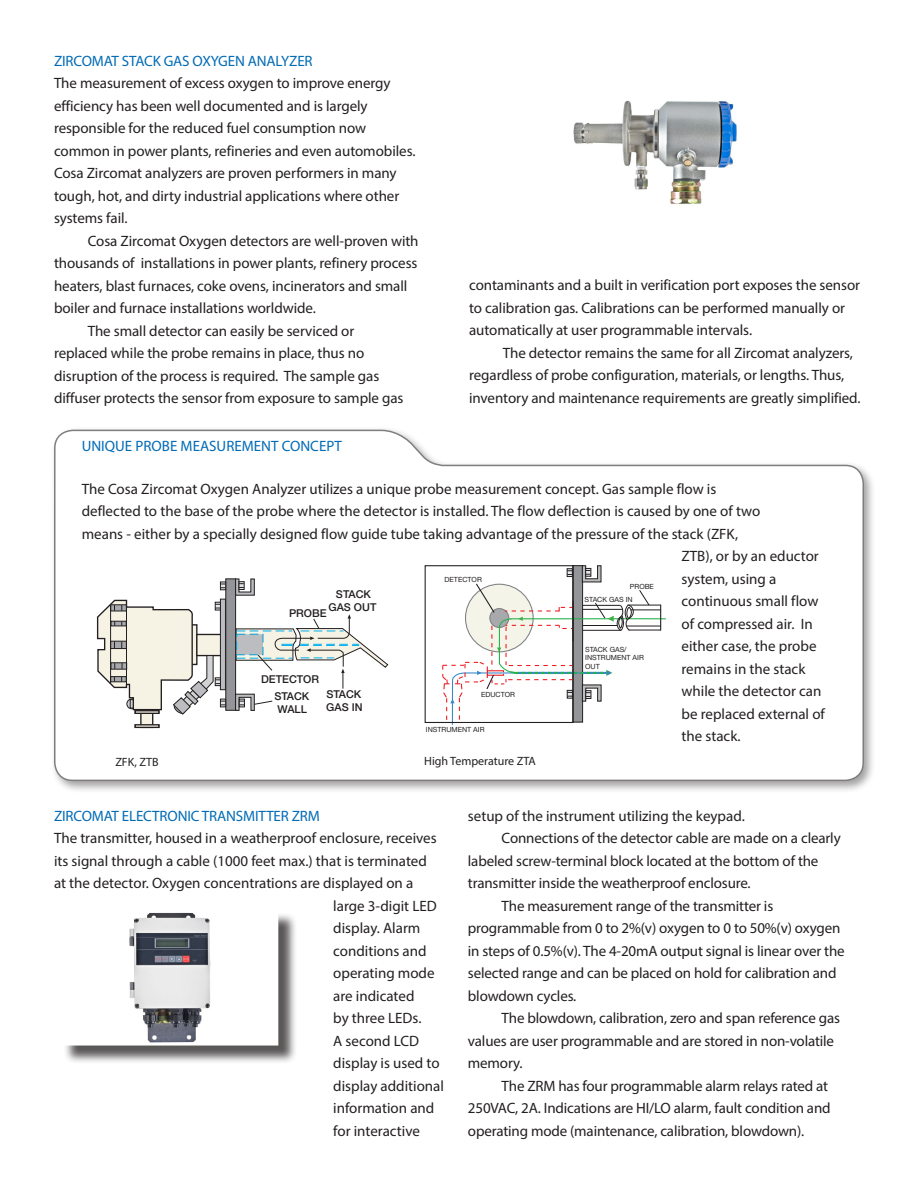
<style>
.page{position:relative;width:918px;height:1188px;background:#fff}
.page>*{position:absolute;margin:0;border:0;box-sizing:border-box;transform-origin:0 0}
.t1{font:15px/22.5px "Myriad Pro";letter-spacing:-.005em;color:#231f20}
.t2{font:15px "Myriad Pro";letter-spacing:-.01em;color:#006bb6}
.t3{font:12px "Myriad Pro";color:#231f20}
.t4{font:500 10.8px/13px "Helvetica Neue";color:#231f20}
.t5{font:7.05px/8.6px "Helvetica Neue";color:#231f20}
</style>
<div class="page">
<div style="left:50px;top:426px;width:826px;height:367px;background:#231f20;opacity:.75"></div>
<svg style="left:53px;top:429px;width:812px;height:353px"></svg>
<div style="left:64px;top:912px;width:233px;height:152px;background:#231f20;opacity:.75"></div>
<img style="left:64px;top:912px;width:214px;height:134px">
<hr style="left:510px;top:618px;width:156px;height:1px;background:#23b24b">
<hr style="left:452px;top:680px;width:1px;height:45px;background:#3b88c8">
<div style="left:425px;top:565px;width:149px;height:158px;border:1px solid #231f20"></div>
<hr style="left:626px;top:626px;width:35px;height:1px;background:#231f20">
<hr style="left:631px;top:610px;width:30px;height:1px;background:#231f20">
<hr style="left:628px;top:630px;width:33px;height:1px;background:#231f20">
<hr style="left:628px;top:605px;width:33px;height:1px;background:#231f20">
<svg style="left:660px;top:605px;width:1px;height:25px"></svg>
<svg style="left:441px;top:565px;width:209px;height:156px"></svg>
<div style="left:140px;top:708px;width:13px;height:20px;background:#f6f3e5;border:1px solid #231f20"></div>
<svg style="left:134px;top:724px;width:26px;height:4px"></svg>
<div style="left:220px;top:599px;width:6px;height:91px;background:#2a2728"></div>
<div style="left:226px;top:579px;width:10px;height:132px;background:#939598"></div>
<svg style="left:220px;top:582px;width:6px;height:8px"></svg>
<svg style="left:220px;top:584px;width:5px;height:4px"></svg>
<svg style="left:96px;top:599px;width:129px;height:116px"></svg>
<svg style="left:235px;top:579px;width:20px;height:16px"></svg>
<svg style="left:235px;top:614px;width:154px;height:97px"></svg>
<div style="left:236px;top:634px;width:27px;height:21px;background:#bcbdc0;border:1px dashed #009fda"></div>
<img style="left:573px;top:100px;width:164px;height:104px">
<p class="t2" style="left:54px;top:51px;width:260px">ZIRCOMAT STACK GAS OXYGEN ANALYZER</p>
<p class="t1" style="left:54px;top:72px;width:363px">The measurement of excess oxygen to improve energy efficiency has been well documented and is largely responsible for the reduced fuel consumption now common in power plants, refineries and even automobiles.<br>Cosa Zircomat analyzers are proven performers in many tough, hot, and dirty industrial applications where other systems fail.</p>
<p class="t1" style="left:54px;top:229px;width:366px;text-indent:34px">Cosa Zircomat Oxygen detectors are well-proven with thousands of installations in power plants, refinery process heaters, blast furnaces, coke ovens, incinerators and small boiler and furnace installations worldwide.</p>
<p class="t1" style="left:54px;top:319px;width:351px;text-indent:34px">The small detector can easily be serviced or replaced while the probe remains in place, thus no disruption of the process is required. The sample gas diffuser protects the sensor from exposure to sample gas</p>
<p class="t1" style="left:469px;top:274px;width:392px">contaminants and a built in verification port exposes the sensor to calibration gas. Calibrations can be performed manually or automatically at user programmable intervals.</p>
<p class="t1" style="left:469px;top:341px;width:393px;text-indent:34px">The detector remains the same for all Zircomat analyzers, regardless of probe configuration, materials, or lengths. Thus, inventory and maintenance requirements are greatly simplified.</p>
<p class="t2" style="left:82px;top:436px;width:262px">UNIQUE PROBE MEASUREMENT CONCEPT</p>
<p class="t1" style="left:82px;top:477px;width:636px">The Cosa Zircomat Oxygen Analyzer utilizes a unique probe measurement concept. Gas sample flow is</p>
<p class="t1" style="left:82px;top:499px;width:680px">deflected to the base of the probe where the detector is installed. The flow deflection is caused by one of two</p>
<p class="t1" style="left:82px;top:522px;width:658px">means - either by a specially designed flow guide tube taking advantage of the pressure of the stack (ZFK,</p>
<p class="t1" style="left:682px;top:544px;width:139px">ZTB), or by an eductor</p>
<p class="t1" style="left:682px;top:567px;width:96px">system, using a</p>
<p class="t1" style="left:682px;top:589px;width:138px">continuous small flow</p>
<p class="t1" style="left:682px;top:612px;width:133px">of compressed air. In</p>
<p class="t1" style="left:682px;top:634px;width:136px">either case, the probe</p>
<p class="t1" style="left:682px;top:657px;width:125px">remains in the stack</p>
<p class="t1" style="left:682px;top:679px;width:141px">while the detector can</p>
<p class="t1" style="left:682px;top:702px;width:145px">be replaced external of</p>
<p class="t1" style="left:682px;top:724px;width:61px">the stack.</p>
<p class="t5" style="left:445px;top:575px;width:39px">DETECTOR</p>
<p class="t5" style="left:630px;top:582px;width:26px">PROBE</p>
<p class="t4" style="left:328px;top:587px;width:49px;text-align:center">STACK<br>GAS OUT</p>
<p class="t5" style="left:585px;top:595px;width:50px">STACK GAS IN</p>
<p class="t4" style="left:289px;top:606px;width:39px">PROBE</p>
<p class="t5" style="left:585px;top:645px;width:60px">STACK GAS/<br>INSTRUMENT AIR<br>OUT</p>
<p class="t4" style="left:261px;top:673px;width:60px">DETECTOR</p>
<p class="t4" style="left:326px;top:688px;width:38px">STACK<br>GAS IN</p>
<p class="t5" style="left:481px;top:690px;width:35px">EDUCTOR</p>
<p class="t4" style="left:274px;top:690px;width:36px">STACK<br>WALL</p>
<p class="t5" style="left:426px;top:725px;width:60px">INSTRUMENT AIR</p>
<p class="t3" style="left:115px;top:754px;width:45px">ZFK, ZTB</p>
<p class="t3" style="left:424px;top:754px;width:113px">High Temperature ZTA</p>
<p class="t2" style="left:54px;top:807px;width:267px">ZIRCOMAT ELECTRONIC TRANSMITTER ZRM</p>
<p class="t1" style="left:54px;top:827px;width:384px">The transmitter, housed in a weatherproof enclosure, receives</p>
<p class="t1" style="left:54px;top:849px;width:374px">its signal through a cable (1000 feet max.) that is terminated</p>
<p class="t1" style="left:54px;top:872px;width:361px">at the detector. Oxygen concentrations are displayed on a</p>
<p class="t1" style="left:333px;top:894px;width:105px">large 3-digit LED</p>
<p class="t1" style="left:333px;top:917px;width:89px">display. Alarm</p>
<p class="t1" style="left:333px;top:939px;width:95px">conditions and</p>
<p class="t1" style="left:333px;top:962px;width:103px">operating mode</p>
<p class="t1" style="left:333px;top:984px;width:83px">are indicated</p>
<p class="t1" style="left:333px;top:1007px;width:90px">by three LEDs.</p>
<p class="t1" style="left:333px;top:1029px;width:87px">A second LCD</p>
<p class="t1" style="left:333px;top:1052px;width:108px">display is used to</p>
<p class="t1" style="left:333px;top:1074px;width:112px">display additional</p>
<p class="t1" style="left:333px;top:1097px;width:103px">information and</p>
<p class="t1" style="left:333px;top:1119px;width:88px">for interactive</p>
<p class="t1" style="left:468px;top:804px;width:278px">setup of the instrument utilizing the keypad.</p>
<p class="t1" style="left:468px;top:827px;width:374px;text-indent:34px">Connections of the detector cable are made on a clearly labeled screw-terminal block located at the bottom of the transmitter inside the weatherproof enclosure.</p>
<p class="t1" style="left:468px;top:894px;width:378px;text-indent:34px">The measurement range of the transmitter is programmable from 0 to 2%(v) oxygen to 0 to 50%(v) oxygen in steps of 0.5%(v). The 4-20mA output signal is linear over the selected range and can be placed on hold for calibration and blowdown cycles.</p>
<p class="t1" style="left:468px;top:1007px;width:374px;text-indent:34px">The blowdown, calibration, zero and span reference gas values are user programmable and are stored in non-volatile memory.</p>
<p class="t1" style="left:468px;top:1074px;width:364px;text-indent:34px">The ZRM has four programmable alarm relays rated at<br>250VAC, 2A. Indications are HI/LO alarm, fault condition and operating mode (maintenance, calibration, blowdown).</p>
</div>
